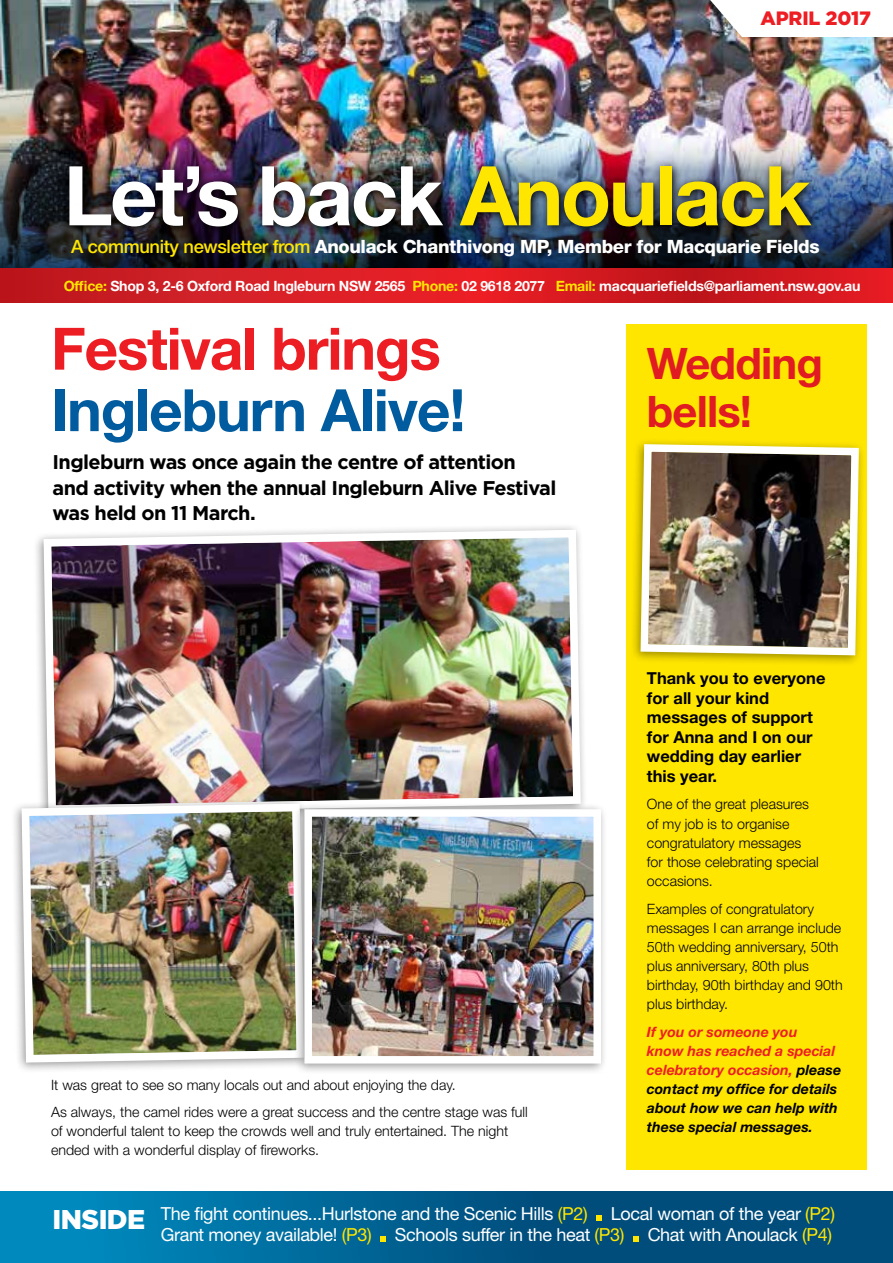
<style>
.page{position:relative;width:893px;height:1263px;background:#fff}
.page>*{position:absolute;margin:0;border:0;box-sizing:border-box;transform-origin:0 0}
.t1{font:700 82.5px "Helvetica Neue";letter-spacing:-.03em;color:#fff}
.t2{font:700 58.5px "Helvetica Neue";letter-spacing:-.02em;color:#005b9f}
.t3{font:700 58.5px "Helvetica Neue";letter-spacing:-.02em;color:#ed1d24}
.t4{font:700 43.5px/48px "Helvetica Neue";letter-spacing:-.02em;color:#e11b22}
.t5{font:700 19.8px/25.5px "Gotham";letter-spacing:-.03em;color:#000}
.t6{font:900 19.35px "Gotham";letter-spacing:-.005em;color:#ed1e24}
.t7{font:800 18.3px "Helvetica Neue";letter-spacing:-.02em;color:#fff}
.t8{font:18px "Helvetica Neue";letter-spacing:-.02em;color:#fff}
.t9{font:700 16.5px/19.5px "Helvetica Neue";color:#000}
.t10{font:300 14.25px/19px "Helvetica Neue";color:#000}
.t11{font:italic 700 14.25px/19px "Helvetica Neue";color:#000}
.t12{font:700 14.25px "Helvetica Neue";letter-spacing:-.02em;color:#fff}
.s1{color:#ffe600}
.s2{font-weight:500;color:#ffe600}
.s3{color:#ed1e24}
.s4{font-family:"Gotham";font-weight:900;font-size:27.15px}
</style>
<div class="page">
<svg style="left:0;top:1191px;width:893px;height:72px;background:#005887"></svg>
<svg style="left:597px;top:1215px;width:5px;height:5px"></svg>
<svg style="left:633px;top:1236px;width:4px;height:5px"></svg>
<img style="left:0;top:0;width:893px;height:128px">
<img style="left:0;top:128px;width:893px;height:141px">
<img style="left:585px;top:160px;width:52px;height:78px">
<svg style="left:0;top:269px;width:893px;height:33px;background:#cd171e"></svg>
<svg style="left:863px;top:0;width:30px;height:37px"></svg>
<div style="left:626px;top:324px;width:241px;height:845px;background:#ffe600"></div>
<div style="left:629px;top:437px;width:237px;height:229px;background:#000;opacity:.4"></div>
<img style="left:637px;top:0;width:226px;height:1263px">
<img style="left:40px;top:0;width:545px;height:1263px">
<div style="left:10px;top:797px;width:301px;height:277px;background:#000;opacity:.4"></div>
<img style="left:18px;top:800px;width:290px;height:463px">
<div style="left:293px;top:802px;width:315px;height:272px;background:#000;opacity:.4"></div>
<img style="left:301px;top:805px;width:304px;height:262px">
<h3 class="t6" style="left:761px;top:5px;width:112px">APRIL 2017</h3>
<h1 class="t1" style="left:64px;top:145px;width:749px">Let’s back <span class="s1">Anoulack</span></h1>
<p class="t7" style="left:71px;top:236px;width:750px"><span class="s2">A community newsletter from</span> Anoulack Chanthivong MP, Member for Macquarie Fields</p>
<p class="t12" style="left:64px;top:277px;width:798px"><span class="s1">Office:</span> Shop 3, 2-6 Oxford Road Ingleburn NSW 2565 <span class="s1">Phone:</span> 02 9618 2077 <span class="s1">Email:</span> macquariefields@parliament.nsw.gov.au</p>
<h2 class="t3" style="left:51px;top:313px;width:391px">Festival brings</h2>
<h2 class="t2" style="left:51px;top:374px;width:416px">Ingleburn Alive!</h2>
<h3 class="t5" style="left:53px;top:449px;width:505px">Ingleburn was once again the centre of attention and activity when the annual Ingleburn Alive Festival was held on 11 March.</h3>
<p class="t10" style="left:51px;top:1070px;width:478px;line-height:27.6px">It was great to see so many locals out and about enjoying the day.<br>As always, the camel rides were a great success and the centre stage was full</p>
<p class="t10" style="left:51px;top:1121px;width:459px">of wonderful talent to keep the crowds well and truly entertained. The night ended with a wonderful display of fireworks.</p>
<h3 class="t4" style="left:647px;top:339px;width:177px">Wedding bells!</h3>
<p class="t9" style="left:647px;top:668px;width:180px">Thank you to everyone for all your kind messages of support for Anna and I on our wedding day earlier this year.</p>
<p class="t10" style="left:647px;top:794px;width:173px">One of the great pleasures of my job is to organise congratulatory messages for those celebrating special occasions.</p>
<p class="t10" style="left:647px;top:898px;width:197px">Examples of congratulatory messages I can arrange include<br>50th wedding anniversary, 50th plus anniversary, 80th plus birthday, 90th birthday and 90th plus birthday.</p>
<p class="t11" style="left:647px;top:1022px;width:196px"><span class="s3">If you or someone you<br>know has reached a special celebratory occasion,</span> please contact my office for details about how we can help with these special messages.</p>
<p class="t8" style="left:53px;top:1203px;width:537px"><span class="s4">INSIDE</span> The fight continues...Hurlstone and the Scenic Hills <span class="s1">(P2)</span></p>
<p class="t8" style="left:611px;top:1203px;width:226px">Local woman of the year <span class="s1">(P2)</span></p>
<p class="t8" style="left:161px;top:1224px;width:212px">Grant money available! <span class="s1">(P3)</span></p>
<p class="t8" style="left:395px;top:1224px;width:231px">Schools suffer in the heat <span class="s1">(P3)</span></p>
<p class="t8" style="left:648px;top:1224px;width:186px">Chat with Anoulack <span class="s1">(P4)</span></p>
</div>
